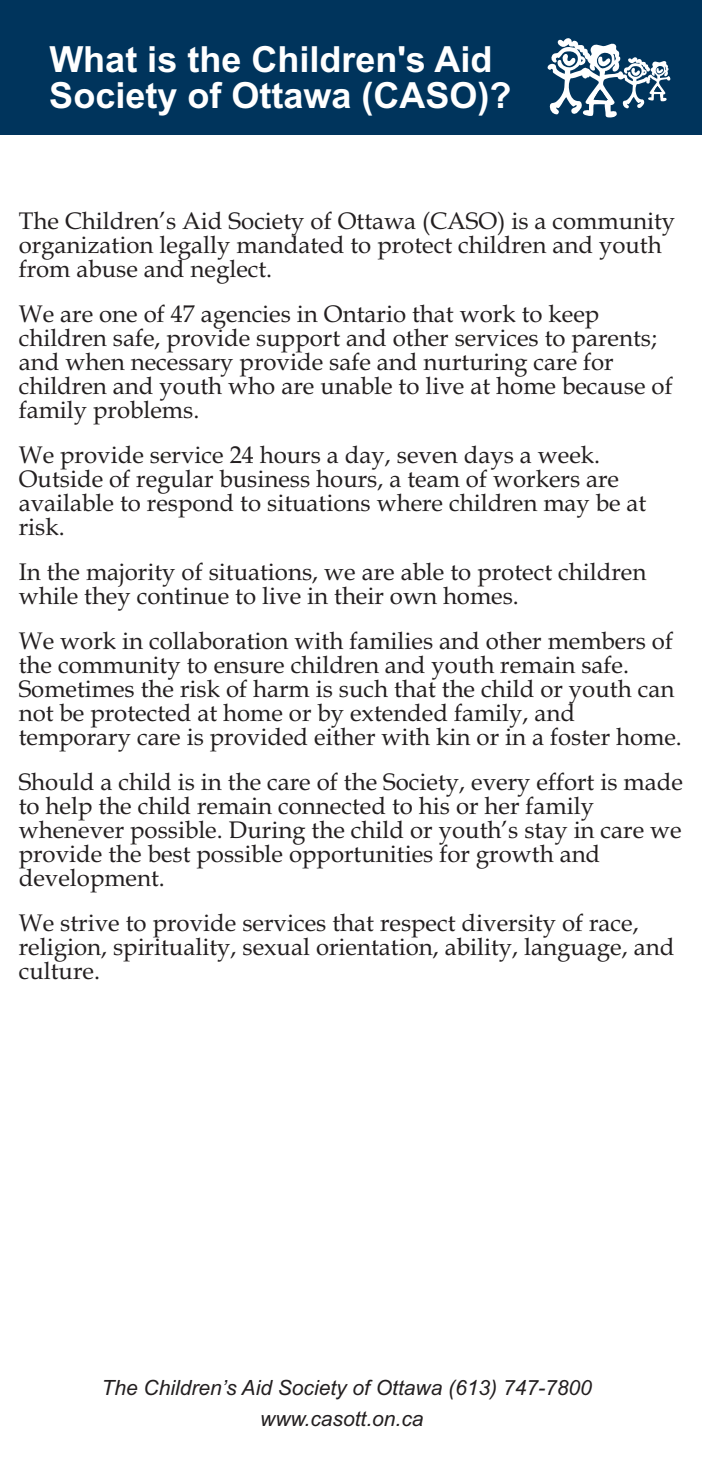
<style>
.page{position:relative;width:702px;height:1458px;background:#fff}
.page>*{position:absolute;margin:0;border:0;box-sizing:border-box;transform-origin:0 0}
.t1{font:700 36px/36px "Arial";color:#fff}
.t2{font:24px/24px "Book Antiqua";color:#231f20}
.t3{font:italic 21px "Arial";color:#231f20}
</style>
<div class="page">
<div style="left:0;top:0;width:702px;height:135px;background:#00345c"></div>
<svg style="left:548px;top:38px;width:122px;height:80px"></svg>
<h1 class="t1" style="left:49px;top:44px;width:464px">What is the Children's Aid<br>Society of Ottawa (CASO)?</h1>
<p class="t2" style="left:19px;top:211px;width:658px">The Children’s Aid Society of Ottawa (CASO) is a community organization legally mandated to protect children and youth from abuse and neglect.</p>
<p class="t2" style="left:19px;top:304px;width:655px">We are one of 47 agencies in Ontario that work to keep children safe, provide support and other services to parents; and when necessary provide safe and nurturing care for children and youth who are unable to live at home because of family problems.</p>
<p class="t2" style="left:19px;top:445px;width:629px">We provide service 24 hours a day, seven days a week.<br>Outside of regular business hours, a team of workers are available to respond to situations where children may be at risk.</p>
<p class="t2" style="left:19px;top:562px;width:629px">In the majority of situations, we are able to protect children while they continue to live in their own homes.</p>
<p class="t2" style="left:19px;top:631px;width:665px">We work in collaboration with families and other members of the community to ensure children and youth remain safe.<br>Sometimes the risk of harm is such that the child or youth can not be protected at home or by extended family, and temporary care is provided either with kin or in a foster home.</p>
<p class="t2" style="left:19px;top:772px;width:666px">Should a child is in the care of the Society, every effort is made to help the child remain connected to his or her family whenever possible. During the child or youth’s stay in care we provide the best possible opportunities for growth and development.</p>
<p class="t2" style="left:19px;top:913px;width:657px">We strive to provide services that respect diversity of race, religion, spirituality, sexual orientation, ability, language, and culture.</p>
<p class="t3" style="left:102px;top:1380px;width:492px">The Children’s Aid Society of Ottawa (613) 747-7800</p>
<p class="t3" style="left:260px;top:1410px;width:165px">www.casott.on.ca</p>
</div>
